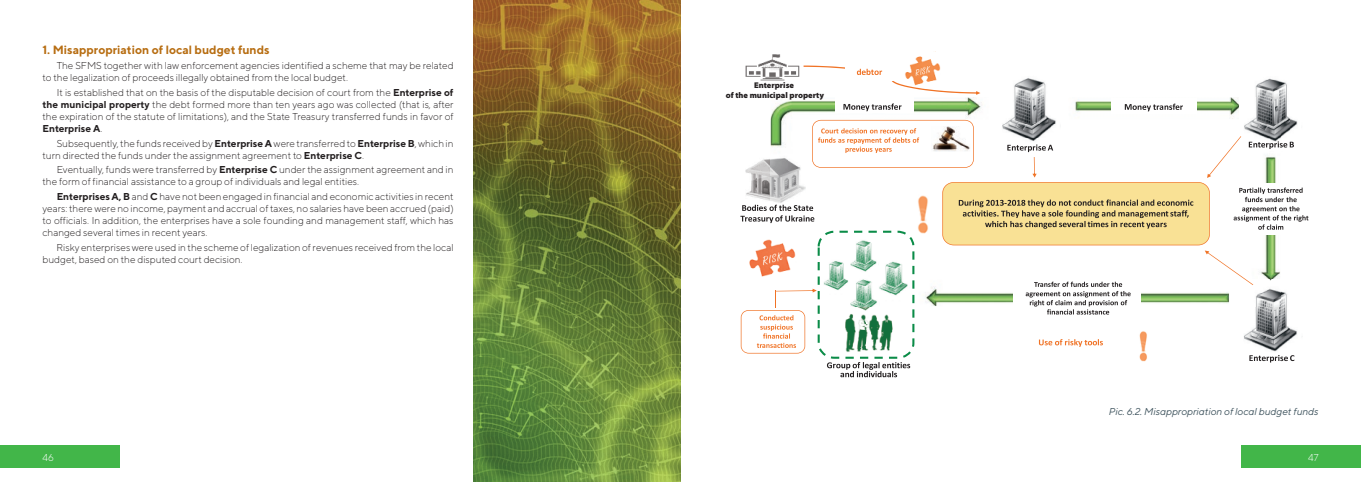
<style>
.page{position:relative;width:1361px;height:482px;background:#fff}
.page>*{position:absolute;margin:0;border:0;box-sizing:border-box;transform-origin:0 0}
.t1{font:700 12px "TT Norms";color:#b76d11}
.t2{font:300 10px/12px "TT Norms";color:#231f20}
.t3{font:italic 10px "TT Norms";color:#3e535d}
.t4{font:300 10px "TT Norms";color:#fff}
.t5{font:900 semi-expanded 8.3px/10px "Myriad Pro";color:#231f20;text-align:center;scale:.95 1}
.s1{font-weight:700}
</style>
<div class="page">
<div style="left:0;top:445px;width:119px;height:23px;background:#42b649"></div>
<div style="left:1242px;top:445px;width:119px;height:23px;background:#42b649"></div>
<img style="left:745px;top:54px;width:66px;height:27px">
<img style="left:1014px;top:78px;width:32px;height:19px">
<img style="left:1255px;top:78px;width:38px;height:42px">
<img style="left:770px;top:97px;width:469px;height:23px">
<img style="left:1253px;top:97px;width:27px;height:23px">
<img style="left:909px;top:56px;width:31px;height:10px">
<div style="left:835px;top:97px;width:79px;height:16px;background:#fff"></div>
<div style="left:1111px;top:98px;width:85px;height:16px;background:#fff"></div>
<svg style="left:843px;top:103px;width:58px;height:8px"></svg>
<svg style="left:1124px;top:104px;width:59px;height:7px"></svg>
<svg style="left:803px;top:66px;width:177px;height:29px"></svg>
<svg style="left:740px;top:120px;width:568px;height:257px"></svg>
<div style="left:797px;top:88px;width:18px;height:6px;background:#fff"></div>
<img style="left:473px;top:0;width:207px;height:482px">
<p class="t1" style="left:43px;top:42px;width:229px">1. Misappropriation of local budget funds</p>
<p class="t2" style="left:43px;top:59px;width:413px;text-indent:14px">The SFMS together with law enforcement agencies identified a scheme that may be related to the legalization of proceeds illegally obtained from the local budget.</p>
<p class="t2" style="left:42px;top:86px;width:413px;text-align:justify;text-indent:14px">It is established that on the basis of the disputable decision of court from the <span class="s1">Enterprise of the municipal property</span> the debt formed more than ten years ago was collected (that is, after the expiration of the statute of limitations), and the State Treasury transferred funds in favor of <span class="s1">Enterprise A</span>.</p>
<p class="t2" style="left:42px;top:137px;width:413px;text-indent:14px">Subsequently,the funds receivedby<span class="s1">Enterprise A</span> were transferredto<span class="s1">Enterprise B</span>, which in turn directed the funds under the assignment agreement to <span class="s1">Enterprise C</span>.</p>
<p class="t2" style="left:42px;top:164px;width:413px;text-indent:14px">Eventually, funds were transferred by <span class="s1">Enterprise C</span> under the assignment agreement and in the form of financial assistance to a group of individuals and legal entities.</p>
<p class="t2" style="left:42px;top:190px;width:413px;text-align:justify;text-indent:14px"><span class="s1">Enterprises A, B</span> and <span class="s1">C</span> have not been engaged in financial and economic activities in recent years: there were no income, payment and accrual of taxes, no salaries have been accrued (paid) to officials. In addition, the enterprises have a sole founding and management staff, which has changed several times in recent years.</p>
<p class="t2" style="left:42px;top:241px;width:413px;text-indent:14px">Risky enterprises were used in the scheme of legalization of revenues received from the local budget, based on the disputed court decision.</p>
<p class="t5" style="left:726px;top:81px;width:105px">Enterprise<br>of the municipal property</p>
<p class="t3" style="left:1109px;top:405px;width:211px">Pic. 6.2. Misappropriation of local budget funds</p>
<p class="t4" style="left:43px;top:452px;width:13px">46</p>
<p class="t4" style="left:1308px;top:452px;width:12px">47</p>
</div>
